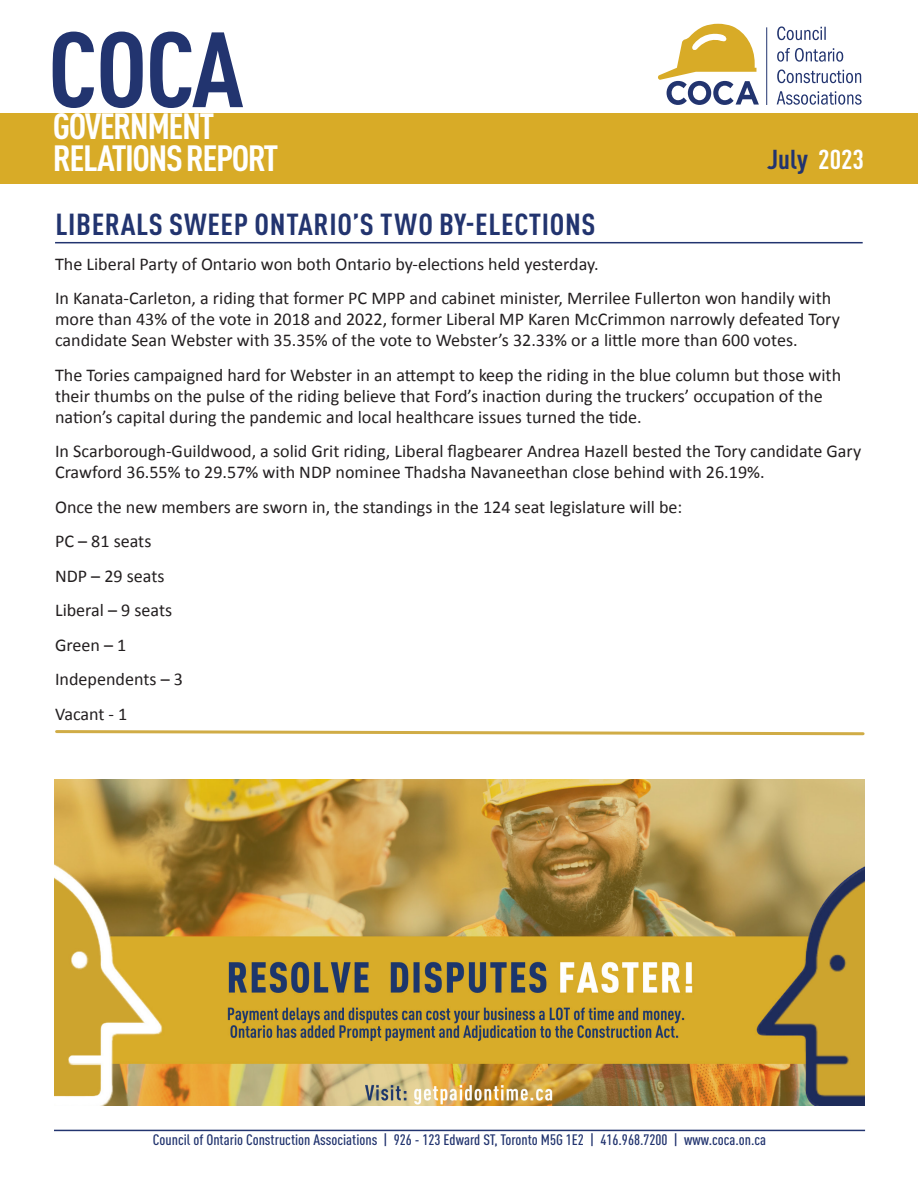
<style>
.page{position:relative;width:918px;height:1188px;background:#fff}
.page>*{position:absolute;margin:0;border:0;box-sizing:border-box;transform-origin:0 0}
.t1{font:700 condensed 105px "DIN Pro";color:#22346f;scale:1.06 1}
.t2{font:700 condensed 36px/31.5px "DIN Pro";letter-spacing:-.04em;color:#fff;scale:1.06 1}
.Article_Title{font:700 condensed 30px "DIN Pro";letter-spacing:.02em;color:#22346f;scale:1.06 1}
.t3{font:700 condensed 27px "DIN Pro";color:#22346f;scale:1.06 1}
.Body{font:18px/21px "Calibri";color:#231f20}
.t4{font:500 condensed 15px "DIN Pro";color:#22346f;scale:1.06 1}
.s1{color:#fff}
</style>
<div class="page">
<hr style="left:54px;top:1130px;width:811px;height:1px;background:#22346f">
<div style="left:0;top:113px;width:918px;height:71px;background:#d8ab27"></div>
<hr style="left:766px;top:27px;width:1px;height:78px;background:#22346f">
<svg style="left:658px;top:24px;width:101px;height:81px"></svg>
<svg style="left:777px;top:91px;width:85px;height:14px"></svg>
<svg style="left:777px;top:69px;width:84px;height:14px"></svg>
<svg style="left:777px;top:48px;width:66px;height:14px"></svg>
<svg style="left:777px;top:26px;width:49px;height:14px"></svg>
<hr style="left:55px;top:242px;width:808px;height:1px;background:#22346f">
<img style="left:55px;top:780px;width:809px;height:326px">
<svg style="left:55px;top:730px;width:810px;height:6px"></svg>
<h1 class="t1" style="left:48px;top:-9px;width:186px">COCA</h1>
<h2 class="t2" style="left:53px;top:107px;width:214px">GOVERNMENT<br>RELATIONS REPORT</h2>
<h3 class="t3" style="left:767px;top:139px;width:93px">July <span class="s1">2023</span></h3>
<p class="Article_Title" style="left:55px;top:202px;width:511px">LIBERALS SWEEP ONTARIO’S TWO BY-ELECTIONS</p>
<p class="Body" style="left:55px;top:253px;width:545px">The Liberal Party of Ontario won both Ontario by-elections held yesterday.</p>
<p class="Body" style="left:55px;top:287px;width:786px">In Kanata-Carleton, a riding that former PC MPP and cabinet minister, Merrilee Fullerton won handily with more than 43% of the vote in 2018 and 2022, former Liberal MP Karen McCrimmon narrowly defeated Tory candidate Sean Webster with 35.35% of the vote to Webster’s 32.33% or a little more than 600 votes.</p>
<p class="Body" style="left:55px;top:364px;width:788px">The Tories campaigned hard for Webster in an attempt to keep the riding in the blue column but those with their thumbs on the pulse of the riding believe that Ford’s inaction during the truckers’ occupation of the nation’s capital during the pandemic and local healthcare issues turned the tide.</p>
<p class="Body" style="left:55px;top:440px;width:808px">In Scarborough-Guildwood, a solid Grit riding, Liberal flagbearer Andrea Hazell bested the Tory candidate Gary<br>Crawford 36.55% to 29.57% with NDP nominee Thadsha Navaneethan close behind with 26.19%.</p>
<p class="Body" style="left:55px;top:496px;width:629px">Once the new members are sworn in, the standings in the 124 seat legislature will be:</p>
<p class="Body" style="left:55px;top:530px;width:98px">PC – 81 seats</p>
<p class="Body" style="left:55px;top:565px;width:111px">NDP – 29 seats</p>
<p class="Body" style="left:55px;top:599px;width:119px">Liberal – 9 seats</p>
<p class="Body" style="left:55px;top:634px;width:73px">Green – 1</p>
<p class="Body" style="left:55px;top:668px;width:129px">Independents – 3</p>
<p class="Body" style="left:55px;top:703px;width:74px">Vacant - 1</p>
<p class="t4" style="left:153px;top:1128px;width:580px">Council of Ontario Construction Associations | 926 - 123 Edward ST, Toronto M5G 1E2 | 416.968.7200 | www.coca.on.ca</p>
</div>
